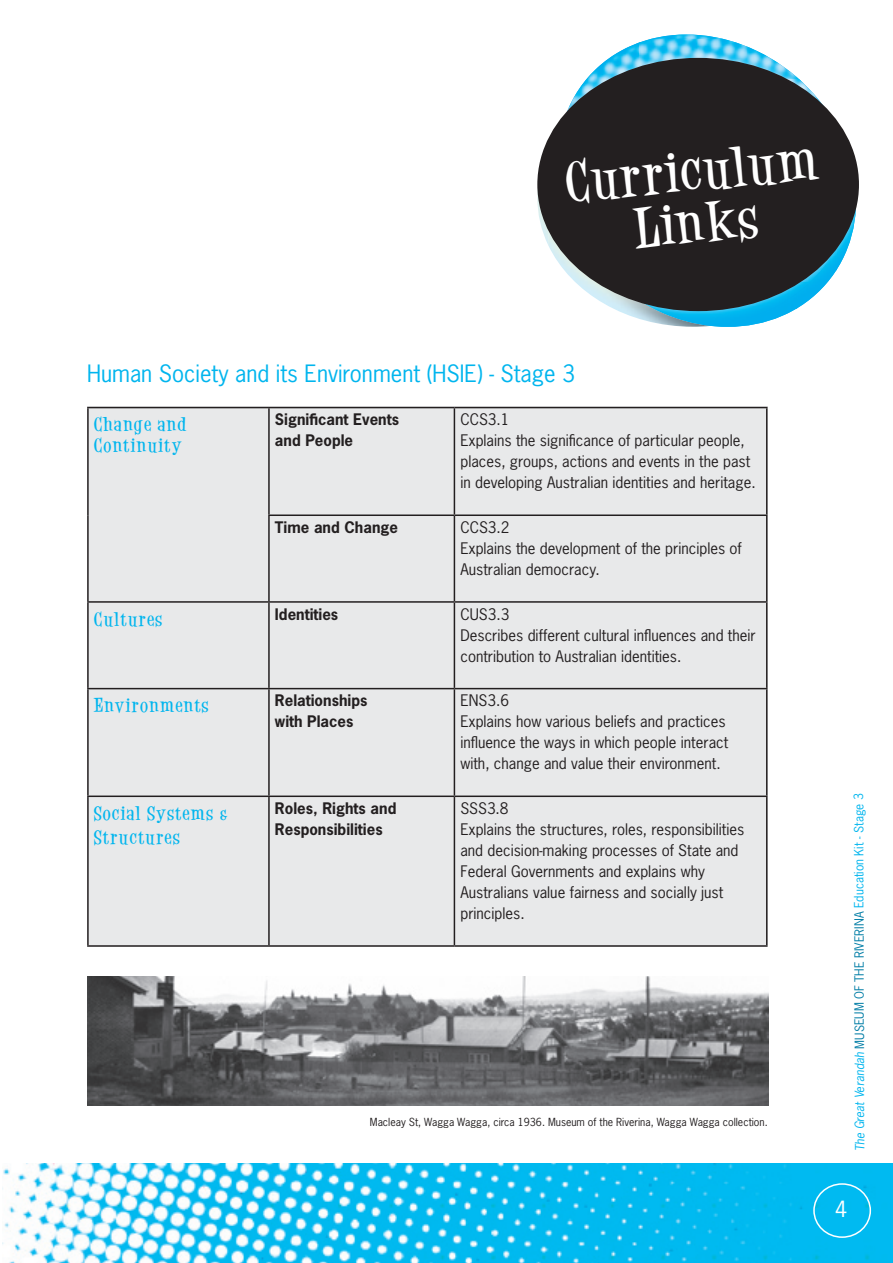
<style>
.page{position:relative;width:893px;height:1263px;background:#fff}
.page>*{position:absolute;margin:0;border:0;box-sizing:border-box;transform-origin:0 0}
.t1{font:700 43.5px/52.2px "Desigers";color:#fff;text-align:center}
.t2{font:22.5px "News Gothic Std";color:#00b5ee}
.t3{font:21px "News Gothic Std";color:#fff}
.t4{font:15px/21px "News Gothic Std";color:#231f20}
.t5{font:700 15px/21px "News Gothic Std";color:#231f20}
.t6{font:700 15px/21px "Desigers";letter-spacing:.1em;color:#00b5ee}
.t7{font:12px "News Gothic Std";letter-spacing:-.005em;color:#007da6}
.t8{font:10.5px "News Gothic Std";color:#231f20}
.s1{font-style:italic;color:#00b5ee}
.s2{color:#00b5ee}
</style>
<div class="page">
<img style="left:2px;top:1163px;width:891px;height:100px">
<div style="left:813px;top:1183px;width:58px;height:55px;border:2px solid #fff;border-radius:50%"></div>
<img style="left:651px;top:35px;width:72px;height:4px">
<img style="left:596px;top:42px;width:44px;height:27px">
<img style="left:640px;top:39px;width:147px;height:30px">
<img style="left:848px;top:138px;width:9px;height:24px">
<img style="left:848px;top:207px;width:9px;height:40px">
<img style="left:537px;top:151px;width:11px;height:93px">
<img style="left:548px;top:128px;width:160px;height:199px">
<img style="left:556px;top:69px;width:292px;height:214px">
<img style="left:591px;top:283px;width:236px;height:43px">
<div style="left:537px;top:58px;width:322px;height:253px;background:#231f20;border-radius:50%"></div>
<div style="left:87px;top:407px;width:680px;height:540px;background:#e8e9ea"></div>
<hr style="left:87px;top:407px;width:182px;height:1px;background:#231f20">
<hr style="left:87px;top:408px;width:2px;height:107px;background:#231f20">
<hr style="left:269px;top:407px;width:185px;height:1px;background:#231f20">
<hr style="left:268px;top:408px;width:2px;height:106px;background:#231f20">
<hr style="left:454px;top:407px;width:313px;height:1px;background:#231f20">
<hr style="left:454px;top:408px;width:1px;height:106px;background:#231f20">
<hr style="left:766px;top:408px;width:1px;height:106px;background:#231f20">
<hr style="left:87px;top:515px;width:2px;height:86px;background:#231f20">
<hr style="left:268px;top:514px;width:186px;height:2px;background:#231f20">
<hr style="left:268px;top:516px;width:2px;height:85px;background:#231f20">
<hr style="left:454px;top:514px;width:313px;height:2px;background:#231f20">
<hr style="left:454px;top:516px;width:1px;height:85px;background:#231f20">
<hr style="left:766px;top:516px;width:1px;height:85px;background:#231f20">
<hr style="left:87px;top:601px;width:182px;height:2px;background:#231f20">
<hr style="left:87px;top:603px;width:2px;height:85px;background:#231f20">
<hr style="left:269px;top:601px;width:185px;height:2px;background:#231f20">
<hr style="left:268px;top:603px;width:2px;height:85px;background:#231f20">
<hr style="left:454px;top:601px;width:313px;height:2px;background:#231f20">
<hr style="left:454px;top:603px;width:1px;height:85px;background:#231f20">
<hr style="left:766px;top:603px;width:1px;height:85px;background:#231f20">
<hr style="left:87px;top:688px;width:182px;height:1px;background:#231f20">
<hr style="left:87px;top:689px;width:2px;height:106px;background:#231f20">
<hr style="left:269px;top:688px;width:185px;height:1px;background:#231f20">
<hr style="left:268px;top:689px;width:2px;height:106px;background:#231f20">
<hr style="left:454px;top:688px;width:313px;height:1px;background:#231f20">
<hr style="left:454px;top:689px;width:1px;height:106px;background:#231f20">
<hr style="left:766px;top:689px;width:1px;height:106px;background:#231f20">
<hr style="left:87px;top:795px;width:182px;height:2px;background:#231f20">
<hr style="left:87px;top:797px;width:2px;height:148px;background:#231f20">
<hr style="left:269px;top:795px;width:185px;height:2px;background:#231f20">
<hr style="left:268px;top:797px;width:2px;height:148px;background:#231f20">
<hr style="left:454px;top:795px;width:313px;height:2px;background:#231f20">
<hr style="left:454px;top:797px;width:1px;height:148px;background:#231f20">
<hr style="left:766px;top:797px;width:1px;height:148px;background:#231f20">
<hr style="left:87px;top:945px;width:182px;height:2px;background:#231f20">
<hr style="left:269px;top:945px;width:185px;height:2px;background:#231f20">
<hr style="left:454px;top:945px;width:313px;height:2px;background:#231f20">
<img style="left:88px;top:976px;width:680px;height:130px">
<h1 class="t1" style="left:563px;top:156px;width:255px;rotate:-5deg">Curriculum<br>Links</h1>
<h2 class="t2" style="left:87px;top:359px;width:490px">Human Society and its Environment (HSIE) - Stage 3</h2>
<p class="t6" style="left:94px;top:414px;width:94px">Change and<br>Continuity</p>
<p class="t5" style="left:275px;top:409px;width:126px">Significant Events and People</p>
<p class="t4" style="left:460px;top:409px;width:297px">CCS3.1<br>Explains the significance of particular people, places, groups, actions and events in the past in developing Australian identities and heritage.</p>
<p class="t5" style="left:275px;top:516px;width:125px">Time and Change</p>
<p class="t4" style="left:460px;top:517px;width:283px">CCS3.2<br>Explains the development of the principles of<br>Australian democracy.</p>
<p class="t6" style="left:94px;top:608px;width:70px">Cultures</p>
<p class="t5" style="left:275px;top:603px;width:65px">Identities</p>
<p class="t4" style="left:460px;top:603px;width:297px">CUS3.3<br>Describes different cultural influences and their contribution to Australian identities.</p>
<p class="t6" style="left:94px;top:695px;width:116px">Environments</p>
<p class="t5" style="left:275px;top:690px;width:94px">Relationships with Places</p>
<p class="t4" style="left:460px;top:690px;width:269px">ENS3.6<br>Explains how various beliefs and practices influence the ways in which people interact with, change and value their environment.</p>
<p class="t6" style="left:94px;top:801px;width:136px;line-height:24px">Social Systems &amp;<br>Structures</p>
<p class="t5" style="left:275px;top:797px;width:123px">Roles, Rights and<br>Responsibilities</p>
<p class="t4" style="left:460px;top:798px;width:285px">SSS3.8<br>Explains the structures, roles, responsibilities and decision-making processes of State and Federal Governments and explains why Australians value fairness and socially just principles.</p>
<p class="t8" style="left:370px;top:1115px;width:399px">Macleay St, Wagga Wagga, circa 1936. Museum of the Riverina, Wagga Wagga collection.</p>
<p class="t7" style="left:852px;top:1151px;width:359px;rotate:-90deg"><span class="s1">The Great Verandah</span> MUSEUM OF THE RIVERINA <span class="s2">Education Kit - Stage 3</span></p>
<h3 class="t3" style="left:835px;top:1195px;width:14px">4</h3>
</div>
